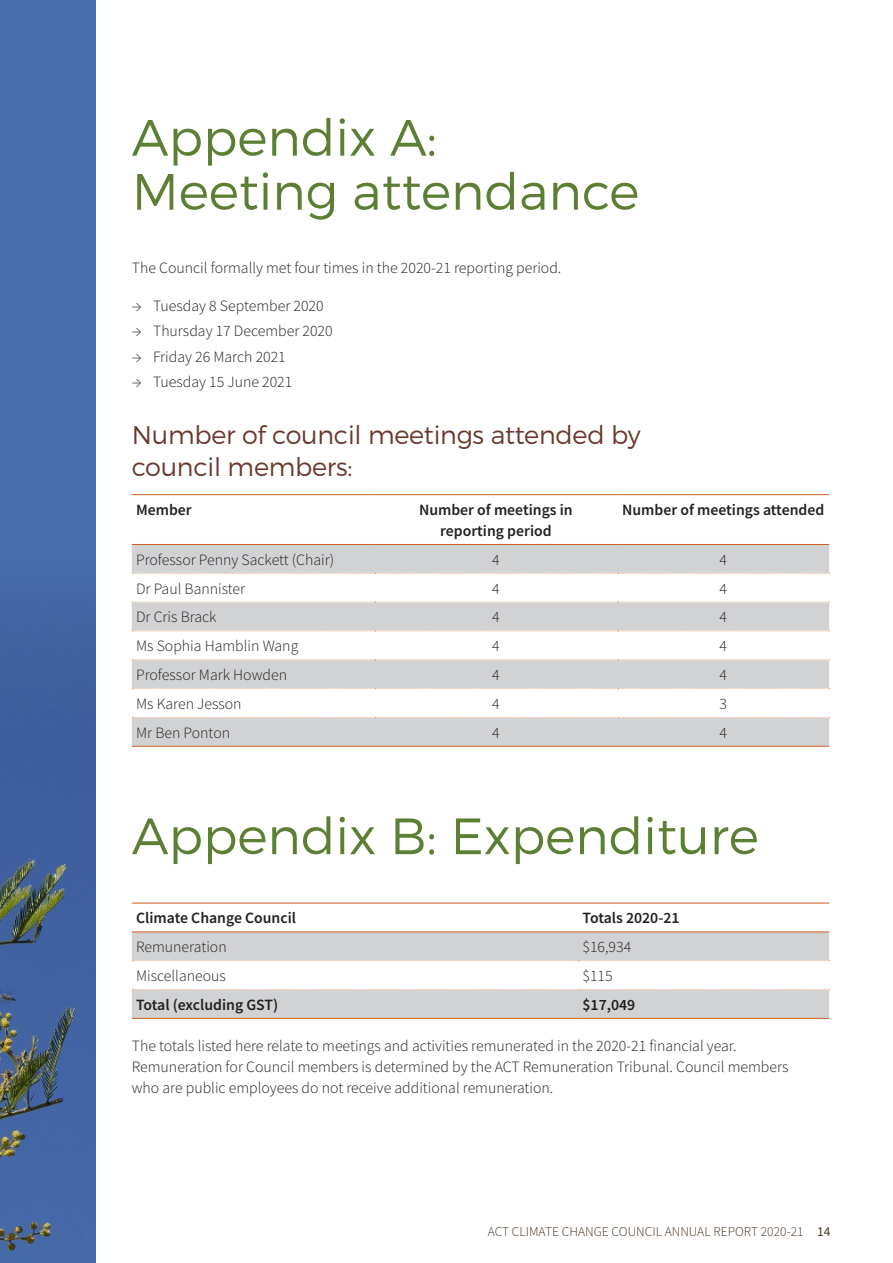
<style>
.page{position:relative;width:893px;height:1263px;background:#fff}
.page>*{position:absolute;margin:0;border:0;box-sizing:border-box;transform-origin:0 0}
.t1{font:300 51px/54px "Montserrat";color:#5d7f34}
.HEADING_2{font:300 25.5px/31.5px "Montserrat";letter-spacing:-.01em;color:#6a392c}
.BODY{font:300 15.75px/21px "Source Sans Pro";color:#231f20}
.BODY-2{font:600 15.75px/21px "Source Sans Pro";color:#231f20;text-align:center}
.BULLETS{font:300 15.75px "Source Sans Pro";color:#231f20}
.t2{font:300 13.5px "Source Sans Pro";color:#483626}
.s1{font-weight:400}
</style>
<div class="page">
<div style="left:0;top:0;width:96px;height:1263px;background:#476dab"></div>
<img style="left:0;top:630px;width:96px;height:621px">
<svg style="left:132px;top:545px;width:697px;height:201px;fill:#d1d2d4"></svg>
<hr style="left:132px;top:494px;width:243px;height:1px;background:#cd6220">
<hr style="left:375px;top:494px;width:242px;height:1px;background:#cd6220">
<hr style="left:617px;top:494px;width:212px;height:1px;background:#cd6220">
<hr style="left:132px;top:544px;width:243px;height:1px;background:#cd6220">
<hr style="left:375px;top:544px;width:242px;height:1px;background:#cd6220">
<hr style="left:617px;top:544px;width:212px;height:1px;background:#cd6220">
<hr style="left:132px;top:746px;width:243px;height:1px;background:#cd6220">
<hr style="left:375px;top:746px;width:242px;height:1px;background:#cd6220">
<hr style="left:617px;top:746px;width:212px;height:1px;background:#cd6220">
<svg style="left:132px;top:573px;width:698px;height:1px"></svg>
<svg style="left:132px;top:602px;width:698px;height:1px"></svg>
<svg style="left:132px;top:630px;width:698px;height:1px"></svg>
<svg style="left:132px;top:659px;width:698px;height:1px"></svg>
<svg style="left:132px;top:688px;width:698px;height:1px"></svg>
<svg style="left:132px;top:717px;width:698px;height:1px"></svg>
<svg style="left:132px;top:932px;width:697px;height:86px;fill:#d1d2d4"></svg>
<hr style="left:132px;top:903px;width:446px;height:1px;background:#cd6220">
<hr style="left:578px;top:903px;width:251px;height:1px;background:#cd6220">
<hr style="left:132px;top:931px;width:446px;height:1px;background:#cd6220">
<hr style="left:578px;top:931px;width:251px;height:1px;background:#cd6220">
<hr style="left:132px;top:1018px;width:446px;height:1px;background:#cd6220">
<hr style="left:578px;top:1018px;width:251px;height:1px;background:#cd6220">
<svg style="left:132px;top:960px;width:698px;height:1px"></svg>
<svg style="left:132px;top:989px;width:698px;height:1px"></svg>
<h1 class="t1" style="left:132px;top:110px;width:509px">Appendix A:<br>Meeting attendance</h1>
<p class="BODY" style="left:132px;top:257px;width:431px">The Council formally met four times in the 2020-21 reporting period.</p>
<h2 class="BULLETS" style="left:132px;top:296px;width:193px">→ Tuesday 8 September 2020</h2>
<h2 class="BULLETS" style="left:132px;top:322px;width:202px">→ Thursday 17 December 2020</h2>
<h2 class="BULLETS" style="left:132px;top:347px;width:156px">→ Friday 26 March 2021</h2>
<p class="BODY" style="left:132px;top:371px;width:162px">→ Tuesday 15 June 2021</p>
<h2 class="HEADING_2" style="left:132px;top:419px;width:510px">Number of council meetings attended by council members:</h2>
<p class="BODY-2" style="left:136px;top:499px;width:57px">Member</p>
<p class="BODY-2" style="left:419px;top:499px;width:155px">Number of meetings in reporting period</p>
<p class="BODY-2" style="left:622px;top:499px;width:204px">Number of meetings attended</p>
<p class="BODY" style="left:136px;top:549px;width:200px">Professor Penny Sackett (Chair)</p>
<p class="BODY" style="left:492px;top:549px;width:9px">4</p>
<p class="BODY" style="left:719px;top:549px;width:9px">4</p>
<p class="BODY" style="left:136px;top:578px;width:111px">Dr Paul Bannister</p>
<p class="BODY" style="left:492px;top:578px;width:9px">4</p>
<p class="BODY" style="left:719px;top:578px;width:9px">4</p>
<p class="BODY" style="left:136px;top:607px;width:82px">Dr Cris Brack</p>
<p class="BODY" style="left:492px;top:607px;width:9px">4</p>
<p class="BODY" style="left:719px;top:607px;width:9px">4</p>
<p class="BODY" style="left:136px;top:635px;width:164px">Ms Sophia Hamblin Wang</p>
<p class="BODY" style="left:492px;top:635px;width:9px">4</p>
<p class="BODY" style="left:719px;top:635px;width:9px">4</p>
<p class="BODY" style="left:136px;top:664px;width:152px">Professor Mark Howden</p>
<p class="BODY" style="left:492px;top:664px;width:9px">4</p>
<p class="BODY" style="left:719px;top:664px;width:9px">4</p>
<p class="BODY" style="left:136px;top:693px;width:107px">Ms Karen Jesson</p>
<p class="BODY" style="left:492px;top:693px;width:9px">4</p>
<p class="BODY" style="left:719px;top:693px;width:9px">3</p>
<p class="BODY" style="left:136px;top:722px;width:96px">Mr Ben Ponton</p>
<p class="BODY" style="left:492px;top:722px;width:9px">4</p>
<p class="BODY" style="left:719px;top:722px;width:9px">4</p>
<h1 class="t1" style="left:132px;top:808px;width:628px">Appendix B: Expenditure</h1>
<p class="BODY-2" style="left:136px;top:907px;width:162px">Climate Change Council</p>
<p class="BODY-2" style="left:583px;top:907px;width:99px">Totals 2020-21</p>
<p class="BODY" style="left:136px;top:936px;width:92px">Remuneration</p>
<p class="BODY" style="left:583px;top:936px;width:50px">$16,934</p>
<p class="BODY" style="left:136px;top:965px;width:91px">Miscellaneous</p>
<p class="BODY" style="left:583px;top:965px;width:32px">$115</p>
<p class="BODY-2" style="left:136px;top:994px;width:144px">Total (excluding GST)</p>
<p class="BODY-2" style="left:583px;top:994px;width:54px">$17,049</p>
<p class="BODY" style="left:132px;top:1035px;width:658px">The totals listed here relate to meetings and activities remunerated in the 2020-21 financial year.<br>Remuneration for Council members is determined by the ACT Remuneration Tribunal. Council members who are public employees do not receive additional remuneration.</p>
<p class="t2" style="left:488px;top:1223px;width:344px">ACT CLIMATE CHANGE COUNCIL ANNUAL REPORT 2020-21 <span class="s1">14</span></p>
</div>
